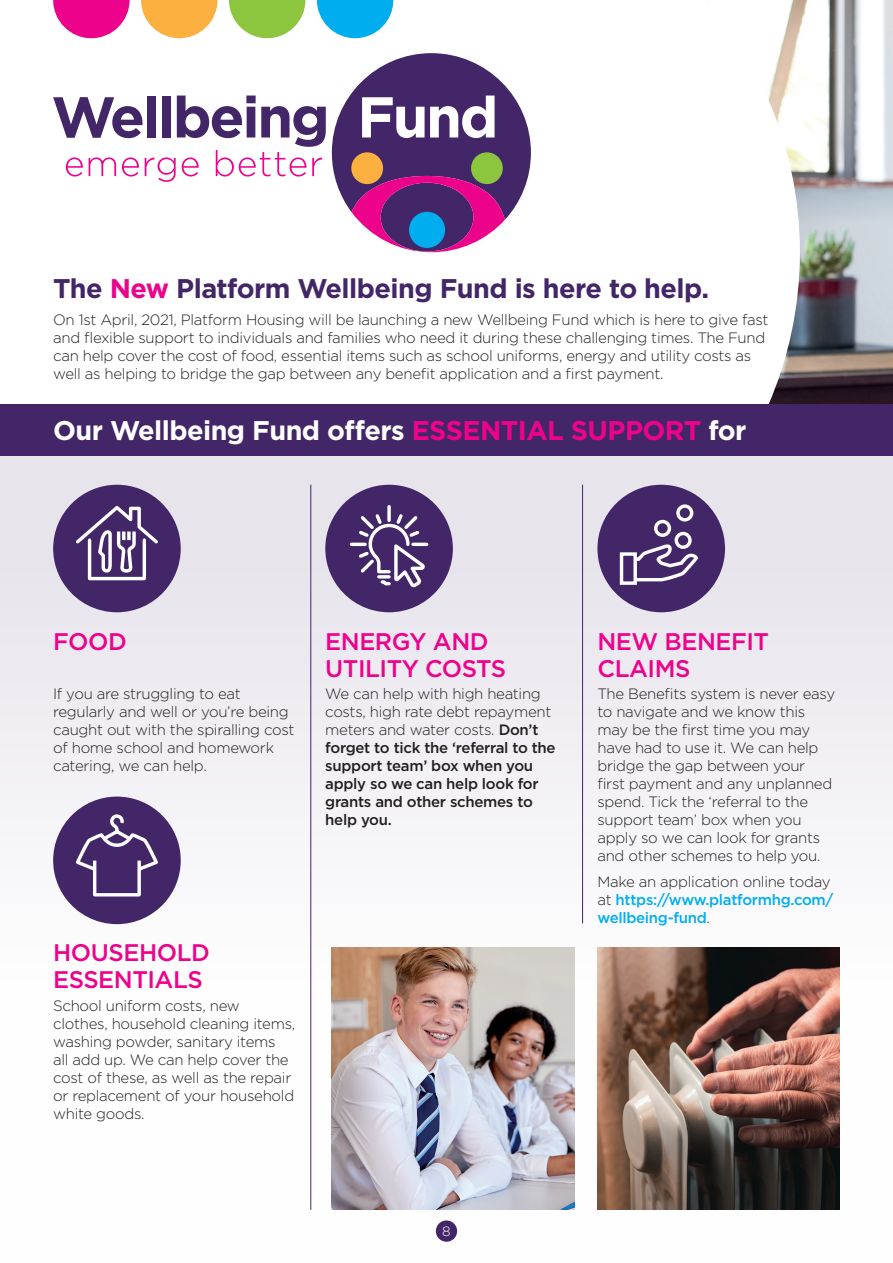
<style>
.page{position:relative;width:893px;height:1263px;background:#fff}
.page>*{position:absolute;margin:0;border:0;box-sizing:border-box;transform-origin:0 0}
.t1{font:700 27px "Gotham";letter-spacing:-.02em;color:#fff}
.t2{font:700 27px "Gotham";letter-spacing:-.02em;color:#432668}
.t3{font:500 24px/27px "Gotham";letter-spacing:-.02em;color:#ed028c}
.t4{font:300 15px/18px "Gotham";letter-spacing:-.02em;color:#231f20}
.t5{font:500 15px/18px "Gotham";letter-spacing:-.02em;color:#231f20}
.t6{font:500 15px/18px "Gotham";letter-spacing:-.02em;color:#00aeef}
.t7{font:300 13.5px "Gotham";color:#fff}
.s1{color:#ed028c}
.s2{font-weight:300}
.s3{font-weight:300;color:#231f20}
</style>
<div class="page">
<img style="left:800px;top:0;width:93px;height:404px">
<svg style="left:0;top:0;width:800px;height:456px"></svg>
<div style="left:0;top:456px;width:893px;height:807px;background:linear-gradient(to bottom,#e6e3eb,#fff)"></div>
<div style="left:0;top:404px;width:893px;height:51px;background:#432668"></div>
<svg style="left:53px;top:796px;width:128px;height:128px"></svg>
<svg style="left:597px;top:485px;width:128px;height:127px;background:#756090"></svg>
<svg style="left:332px;top:53px;width:199px;height:199px"></svg>
<svg style="left:53px;top:96px;width:273px;height:86px"></svg>
<svg style="left:53px;top:485px;width:128px;height:127px;background:#796493"></svg>
<svg style="left:325px;top:485px;width:128px;height:127px;background:#756090"></svg>
<hr style="left:582px;top:485px;width:1px;height:438px;background:#432668">
<hr style="left:310px;top:485px;width:1px;height:725px;background:#432668">
<img style="left:597px;top:948px;width:243px;height:262px">
<img style="left:332px;top:948px;width:242px;height:262px">
<svg style="left:53px;top:0;width:77px;height:38px"></svg>
<svg style="left:141px;top:0;width:76px;height:38px"></svg>
<svg style="left:229px;top:0;width:76px;height:38px"></svg>
<svg style="left:317px;top:0;width:76px;height:38px"></svg>
<div style="left:436px;top:1220px;width:21px;height:22px;background:#432668;border-radius:50%"></div>
<p class="t2" style="left:53px;top:271px;width:658px">The <span class="s1">New</span> Platform Wellbeing Fund is here to help.</p>
<p class="t4" style="left:53px;top:310px;width:717px">On 1st April, 2021, Platform Housing will be launching a new Wellbeing Fund which is here to give fast and flexible support to individuals and families who need it during these challenging times. The Fund can help cover the cost of food, essential items such as school uniforms, energy and utility costs as well as helping to bridge the gap between any benefit application and a first payment.</p>
<p class="t1" style="left:53px;top:412px;width:695px">Our Wellbeing Fund offers <span class="s1">ESSENTIAL SUPPORT</span> for</p>
<p class="t3" style="left:53px;top:627px;width:75px">FOOD</p>
<p class="t4" style="left:53px;top:684px;width:243px">If you are struggling to eat regularly and well or you’re being caught out with the spiralling cost of home school and homework catering, we can help.</p>
<p class="t3" style="left:325px;top:627px;width:183px">ENERGY AND<br>UTILITY COSTS</p>
<p class="t5" style="left:325px;top:684px;width:232px"><span class="s2">We can help with high heating costs, high rate debt repayment meters and water costs.</span> Don’t forget to tick the ‘referral to the support team’ box when you apply so we can help look for grants and other schemes to help you.</p>
<p class="t3" style="left:53px;top:939px;width:158px">HOUSEHOLD<br>ESSENTIALS</p>
<p class="t4" style="left:53px;top:996px;width:244px">School uniform costs, new clothes, household cleaning items, washing powder, sanitary items<br>all add up. We can help cover the cost of these, as well as the repair or replacement of your household white goods.</p>
<p class="t7" style="left:442px;top:1223px;width:10px">8</p>
<p class="t3" style="left:597px;top:627px;width:173px">NEW BENEFIT<br>CLAIMS</p>
<p class="t4" style="left:597px;top:684px;width:239px">The Benefits system is never easy to navigate and we know this may be the first time you may have had to use it. We can help bridge the gap between your first payment and any unplanned spend. Tick the ‘referral to the support team’ box when you apply so we can look for grants and other schemes to help you.</p>
<p class="t6" style="left:597px;top:873px;width:237px"><span class="s3">Make an application online today at</span> https://www.platformhg.com/ wellbeing-fund<span class="s3">.</span></p>
</div>
